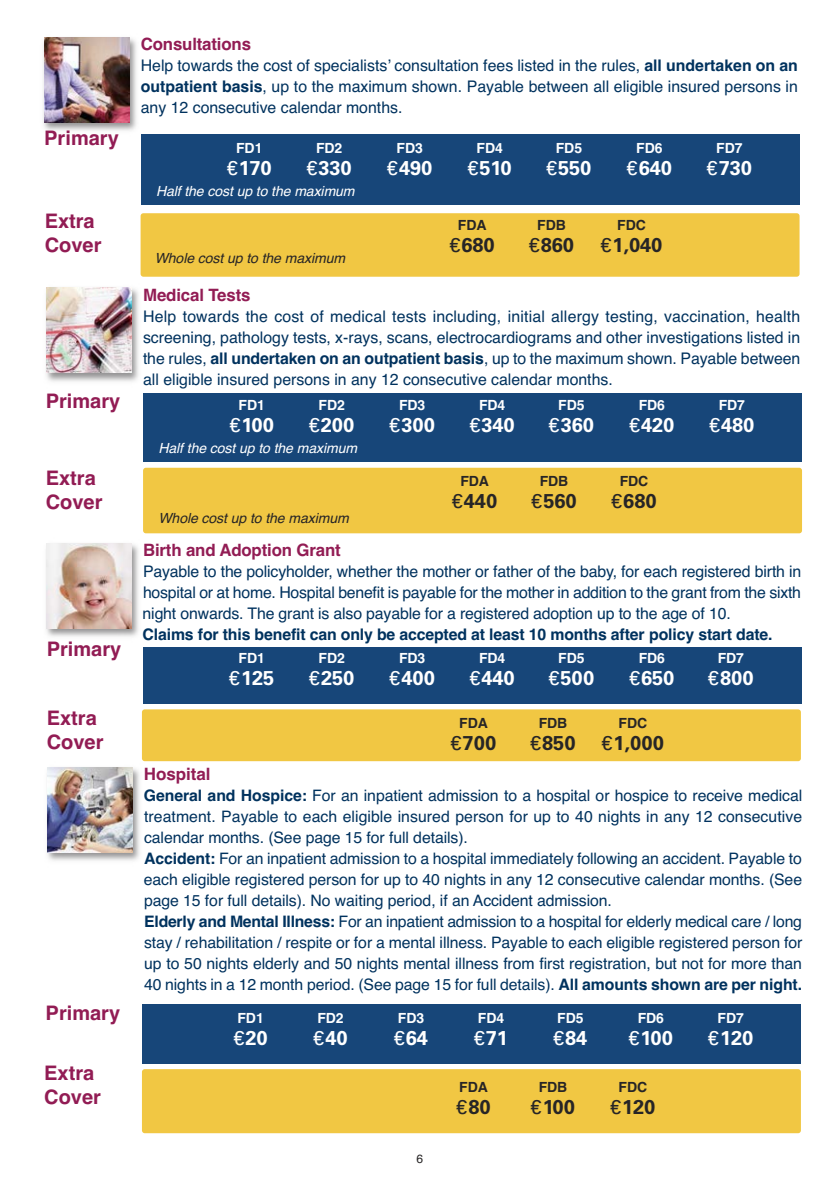
<style>
.page{position:relative;width:840px;height:1191px;background:#fff}
.page>*{position:absolute;margin:0;border:0;box-sizing:border-box;transform-origin:0 0}
.t1{font:700 20px "Univers";letter-spacing:-.005em;color:#fff}
.t2{font:700 20px/24px "Helvetica";color:#921c54}
.t3{font:700 20px "Univers";letter-spacing:-.005em;color:#272526}
.t4{font:700 17px "Helvetica";letter-spacing:-.01em;color:#921c54}
.t5{font:16px/21px "Helvetica";color:#00325e;text-align:justify}
.t6{font:700 16px "Helvetica";letter-spacing:-.01em;color:#00325e}
.t7{font:15.8px/21px "Helvetica";letter-spacing:-.005em;color:#00325e}
.t8{font:700 14px "Helvetica";letter-spacing:-.005em;color:#fff}
.t9{font:italic 14px "Helvetica";letter-spacing:-.005em;color:#fff}
.t10{font:italic 14px "Helvetica";letter-spacing:-.005em;color:#272526}
.t11{font:700 14px "Helvetica";letter-spacing:-.005em;color:#272526}
.t12{font:12px "Helvetica";color:#272526}
.s1{font-weight:700}
.s2{font-family:"Euro Univers";font-weight:400;font-stretch:condensed}
</style>
<div class="page">
<img style="left:47px;top:761px;width:100px;height:100px">
<img style="left:47px;top:767px;width:85px;height:85px">
<img style="left:46px;top:543px;width:93px;height:94px">
<img style="left:47px;top:543px;width:85px;height:85px">
<img style="left:46px;top:287px;width:93px;height:95px">
<img style="left:47px;top:288px;width:85px;height:85px">
<div style="left:143px;top:468px;width:658px;height:65px;background:#f1c743;border-radius:3px"></div>
<div style="left:143px;top:393px;width:658px;height:68px;background:#174679"></div>
<img style="left:43px;top:37px;width:94px;height:94px">
<img style="left:44px;top:37px;width:85px;height:85px">
<div style="left:140px;top:213px;width:659px;height:64px;background:#f1c743;border-radius:3px"></div>
<div style="left:140px;top:134px;width:659px;height:71px;background:#174679"></div>
<div style="left:142px;top:709px;width:658px;height:52px;background:#f1c743;border-radius:3px"></div>
<div style="left:143px;top:646px;width:658px;height:57px;background:#174679"></div>
<div style="left:142px;top:1069px;width:658px;height:64px;background:#f1c743;border-radius:3px"></div>
<div style="left:142px;top:1004px;width:658px;height:59px;background:#174679"></div>
<p class="t2" style="left:44px;top:126px;width:76px">Primary</p>
<p class="t2" style="left:45px;top:209px;width:58px">Extra<br>Cover</p>
<p class="t2" style="left:46px;top:389px;width:76px">Primary</p>
<p class="t2" style="left:46px;top:466px;width:58px">Extra<br>Cover</p>
<p class="t2" style="left:47px;top:637px;width:76px">Primary</p>
<p class="t2" style="left:47px;top:705px;width:58px">Extra<br>Cover</p>
<p class="t2" style="left:46px;top:1001px;width:76px">Primary</p>
<p class="t2" style="left:44px;top:1061px;width:58px">Extra<br>Cover</p>
<p class="t4" style="left:141px;top:34px;width:112px">Consultations</p>
<p class="t5" style="left:141px;top:55px;width:658px">Help towards the cost of specialists’ consultation fees listed in the rules, <span class="s1">all undertaken on an outpatient basis</span>, up to the maximum shown. Payable between all eligible insured persons in any 12 consecutive calendar months.</p>
<p class="t8" style="left:236px;top:140px;width:28px">FD1</p>
<p class="t1" style="left:227px;top:161px;width:46px"><span class="s2">E</span>170</p>
<p class="t8" style="left:316px;top:140px;width:28px">FD2</p>
<p class="t1" style="left:306px;top:161px;width:46px"><span class="s2">E</span>330</p>
<p class="t8" style="left:396px;top:140px;width:28px">FD3</p>
<p class="t1" style="left:387px;top:161px;width:46px"><span class="s2">E</span>490</p>
<p class="t8" style="left:476px;top:140px;width:28px">FD4</p>
<p class="t1" style="left:467px;top:161px;width:45px"><span class="s2">E</span>510</p>
<p class="t8" style="left:555px;top:140px;width:28px">FD5</p>
<p class="t1" style="left:546px;top:161px;width:46px"><span class="s2">E</span>550</p>
<p class="t8" style="left:636px;top:140px;width:28px">FD6</p>
<p class="t1" style="left:626px;top:161px;width:46px"><span class="s2">E</span>640</p>
<p class="t8" style="left:715px;top:140px;width:28px">FD7</p>
<p class="t1" style="left:706px;top:161px;width:46px"><span class="s2">E</span>730</p>
<p class="t9" style="left:156px;top:183px;width:200px">Half the cost up to the maximum</p>
<p class="t10" style="left:155px;top:250px;width:192px">Whole cost up to the maximum</p>
<p class="t11" style="left:457px;top:217px;width:30px">FDA</p>
<p class="t3" style="left:449px;top:237px;width:46px"><span class="s2">E</span>680</p>
<p class="t11" style="left:537px;top:217px;width:30px">FDB</p>
<p class="t3" style="left:529px;top:237px;width:46px"><span class="s2">E</span>860</p>
<p class="t11" style="left:617px;top:217px;width:30px">FDC</p>
<p class="t3" style="left:600px;top:237px;width:63px"><span class="s2">E</span>1,040</p>
<p class="t4" style="left:143px;top:285px;width:109px">Medical Tests</p>
<p class="t5" style="left:143px;top:305px;width:658px">Help towards the cost of medical tests including, initial allergy testing, vaccination, health screening, pathology tests, x-rays, scans, electrocardiograms and other investigations listed in the rules, <span class="s1">all undertaken on an outpatient basis</span>, up to the maximum shown. Payable between all eligible insured persons in any 12 consecutive calendar months.</p>
<p class="t8" style="left:238px;top:396px;width:28px">FD1</p>
<p class="t1" style="left:229px;top:417px;width:46px"><span class="s2">E</span>100</p>
<p class="t8" style="left:318px;top:397px;width:28px">FD2</p>
<p class="t1" style="left:309px;top:417px;width:47px"><span class="s2">E</span>200</p>
<p class="t8" style="left:399px;top:397px;width:28px">FD3</p>
<p class="t1" style="left:389px;top:417px;width:47px"><span class="s2">E</span>300</p>
<p class="t8" style="left:478px;top:397px;width:28px">FD4</p>
<p class="t1" style="left:469px;top:417px;width:46px"><span class="s2">E</span>340</p>
<p class="t8" style="left:558px;top:397px;width:28px">FD5</p>
<p class="t1" style="left:548px;top:417px;width:46px"><span class="s2">E</span>360</p>
<p class="t8" style="left:638px;top:397px;width:28px">FD6</p>
<p class="t1" style="left:629px;top:417px;width:46px"><span class="s2">E</span>420</p>
<p class="t8" style="left:718px;top:397px;width:28px">FD7</p>
<p class="t1" style="left:709px;top:417px;width:46px"><span class="s2">E</span>480</p>
<p class="t9" style="left:158px;top:440px;width:200px">Half the cost up to the maximum</p>
<p class="t10" style="left:158px;top:510px;width:192px">Whole cost up to the maximum</p>
<p class="t11" style="left:460px;top:473px;width:30px">FDA</p>
<p class="t3" style="left:452px;top:494px;width:46px"><span class="s2">E</span>440</p>
<p class="t11" style="left:539px;top:473px;width:30px">FDB</p>
<p class="t3" style="left:531px;top:494px;width:46px"><span class="s2">E</span>560</p>
<p class="t11" style="left:619px;top:473px;width:30px">FDC</p>
<p class="t3" style="left:611px;top:494px;width:46px"><span class="s2">E</span>680</p>
<p class="t4" style="left:143px;top:540px;width:199px">Birth and Adoption Grant</p>
<p class="t5" style="left:142px;top:561px;width:660px">Payable to the policyholder, whether the mother or father of the baby, for each registered birth in hospital or at home. Hospital benefit is payable for the mother in addition to the grant from the sixth night onwards. The grant is also payable for a registered adoption up to the age of 10.</p>
<p class="t6" style="left:142px;top:625px;width:631px">Claims for this benefit can only be accepted at least 10 months after policy start date.</p>
<p class="t8" style="left:238px;top:649px;width:28px">FD1</p>
<p class="t1" style="left:229px;top:670px;width:46px"><span class="s2">E</span>125</p>
<p class="t8" style="left:318px;top:649px;width:28px">FD2</p>
<p class="t1" style="left:309px;top:670px;width:46px"><span class="s2">E</span>250</p>
<p class="t8" style="left:399px;top:649px;width:28px">FD3</p>
<p class="t1" style="left:389px;top:670px;width:47px"><span class="s2">E</span>400</p>
<p class="t8" style="left:478px;top:649px;width:28px">FD4</p>
<p class="t1" style="left:469px;top:670px;width:46px"><span class="s2">E</span>440</p>
<p class="t11" style="left:459px;top:715px;width:30px">FDA</p>
<p class="t3" style="left:450px;top:735px;width:47px"><span class="s2">E</span>700</p>
<p class="t8" style="left:558px;top:649px;width:28px">FD5</p>
<p class="t1" style="left:548px;top:670px;width:47px"><span class="s2">E</span>500</p>
<p class="t8" style="left:638px;top:649px;width:28px">FD6</p>
<p class="t1" style="left:629px;top:670px;width:46px"><span class="s2">E</span>650</p>
<p class="t11" style="left:538px;top:715px;width:30px">FDB</p>
<p class="t3" style="left:530px;top:735px;width:46px"><span class="s2">E</span>850</p>
<p class="t11" style="left:618px;top:715px;width:30px">FDC</p>
<p class="t3" style="left:601px;top:735px;width:64px"><span class="s2">E</span>1,000</p>
<p class="t8" style="left:717px;top:650px;width:28px">FD7</p>
<p class="t1" style="left:707px;top:670px;width:47px"><span class="s2">E</span>800</p>
<p class="t4" style="left:144px;top:764px;width:68px">Hospital</p>
<p class="t7" style="left:144px;top:785px;width:659px"><span class="s1">General and Hospice:</span> For an inpatient admission to a hospital or hospice to receive medical treatment. Payable to each eligible insured person for up to 40 nights in any 12 consecutive calendar months. (See page 15 for full details).<br><span class="s1">Accident:</span> For an inpatient admission to a hospital immediately following an accident. Payable to each eligible registered person for up to 40 nights in any 12 consecutive calendar months. (See page 15 for full details). No waiting period, if an Accident admission.<br><span class="s1">Elderly and Mental Illness:</span> For an inpatient admission to a hospital for elderly medical care / long stay / rehabilitation / respite or for a mental illness. Payable to each eligible registered person for up to 50 nights elderly and 50 nights mental illness from first registration, but not for more than 40 nights in a 12 month period. (See page 15 for full details). <span class="s1">All amounts shown are per night.</span></p>
<p class="t8" style="left:237px;top:1010px;width:28px">FD1</p>
<p class="t1" style="left:233px;top:1030px;width:35px"><span class="s2">E</span>20</p>
<p class="t8" style="left:317px;top:1010px;width:28px">FD2</p>
<p class="t1" style="left:313px;top:1030px;width:35px"><span class="s2">E</span>40</p>
<p class="t8" style="left:398px;top:1010px;width:28px">FD3</p>
<p class="t1" style="left:394px;top:1030px;width:35px"><span class="s2">E</span>64</p>
<p class="t12" style="left:416px;top:1151px;width:8px">6</p>
<p class="t8" style="left:477px;top:1010px;width:28px">FD4</p>
<p class="t1" style="left:474px;top:1031px;width:35px"><span class="s2">E</span>71</p>
<p class="t11" style="left:459px;top:1079px;width:30px">FDA</p>
<p class="t3" style="left:456px;top:1099px;width:35px"><span class="s2">E</span>80</p>
<p class="t8" style="left:557px;top:1010px;width:28px">FD5</p>
<p class="t1" style="left:553px;top:1031px;width:35px"><span class="s2">E</span>84</p>
<p class="t11" style="left:538px;top:1079px;width:30px">FDB</p>
<p class="t3" style="left:530px;top:1099px;width:46px"><span class="s2">E</span>100</p>
<p class="t8" style="left:637px;top:1010px;width:28px">FD6</p>
<p class="t1" style="left:628px;top:1031px;width:46px"><span class="s2">E</span>100</p>
<p class="t11" style="left:618px;top:1079px;width:30px">FDC</p>
<p class="t3" style="left:610px;top:1099px;width:46px"><span class="s2">E</span>120</p>
<p class="t8" style="left:717px;top:1010px;width:28px">FD7</p>
<p class="t1" style="left:707px;top:1031px;width:46px"><span class="s2">E</span>120</p>
</div>
